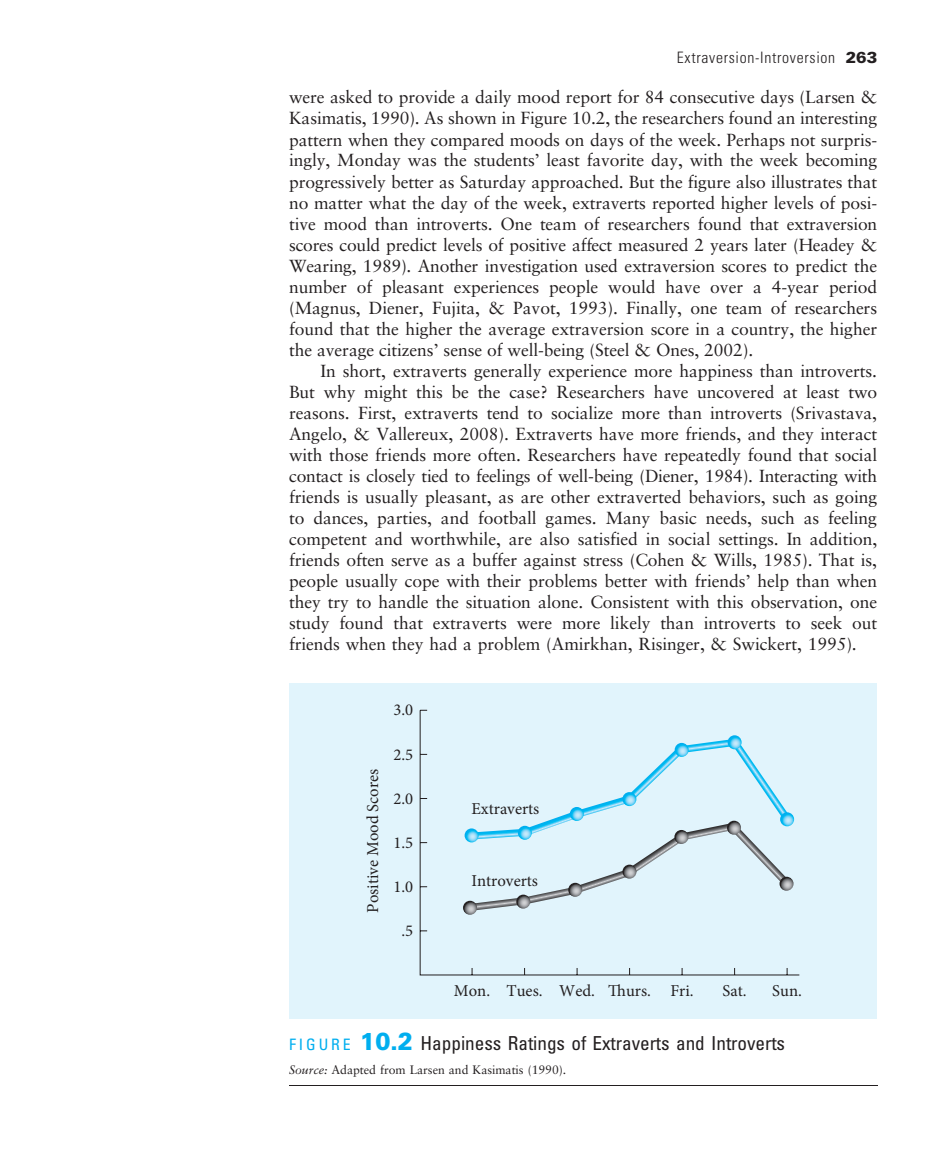
<style>
.page{position:relative;width:930px;height:1166px;background:#fff}
.page>*{position:absolute;margin:0;border:0;box-sizing:border-box;transform-origin:0 0}
.t1{font:19.25px "Adv O Tb 4959 fff";color:#231f20}
.t2{font:17.5px "Adv O Tbc 475 f 09";color:#231f20}
.t3{font:16.62px "Minion Pro";color:#231f20}
.t4{font:15.75px "Adv OT8 b 7 a 9 ecc";letter-spacing:.05em;color:#231f20}
.t5{font:12.25px "Adv O Tbc 475 f 09";color:#231f20}
.s1{font-family:"Adv OT3 c 11 b 8 f 9.B"}
.s2{font-style:inherit}
.s3{font-size:15.75px;color:#00aeef}
.s4{font-family:"Adv OT3 c 11 b 8 f 9.B";font-size:24.5px;color:#00aeef}
.s5{font-family:"Adv OT638 a 931 c.I"}
</style>
<div class="page">
<hr style="left:289px;top:1085px;width:588px;height:1px;background:#231f20">
<div style="left:289px;top:683px;width:588px;height:335px;background:#e1f4fc"></div>
<svg style="left:419px;top:709px;width:381px;height:266px"></svg>
<svg style="left:470px;top:739px;width:320px;height:171px"></svg>
<svg style="left:675px;top:743px;width:14px;height:14px"></svg>
<svg style="left:622px;top:792px;width:14px;height:14px"></svg>
<svg style="left:728px;top:735px;width:14px;height:14px"></svg>
<svg style="left:674px;top:830px;width:14px;height:14px"></svg>
<svg style="left:622px;top:864px;width:14px;height:14px"></svg>
<svg style="left:570px;top:807px;width:14px;height:14px"></svg>
<svg style="left:568px;top:882px;width:14px;height:14px"></svg>
<svg style="left:518px;top:825px;width:14px;height:14px"></svg>
<svg style="left:516px;top:894px;width:14px;height:14px"></svg>
<svg style="left:465px;top:828px;width:14px;height:14px"></svg>
<svg style="left:463px;top:900px;width:14px;height:14px"></svg>
<svg style="left:727px;top:820px;width:14px;height:14px"></svg>
<svg style="left:780px;top:812px;width:14px;height:14px"></svg>
<svg style="left:779px;top:876px;width:14px;height:14px"></svg>
<p class="t4" style="left:677px;top:48px;width:202px">Extraversion-Introversion <span class="s1">263</span></p>
<p class="t2" style="left:289px;top:90px;width:589px">were asked to provide a daily mood report for 84 consecutive days (Larsen &amp;</p>
<p class="t2" style="left:289px;top:111px;width:590px">Kasimatis, 1990). As shown in Figure 10.2, the researchers found an interesting</p>
<p class="t2" style="left:289px;top:132px;width:590px">pattern when they compared moods on days of the week. Perhaps not surpris-</p>
<p class="t2" style="left:289px;top:153px;width:590px">ingly, Monday was the students<span class="s2">’</span> least favorite day, with the week becoming</p>
<p class="t2" style="left:289px;top:174px;width:590px">progressively better as Saturday approached. But the figure also illustrates that</p>
<p class="t2" style="left:289px;top:195px;width:590px">no matter what the day of the week, extraverts reported higher levels of posi-</p>
<p class="t2" style="left:289px;top:216px;width:589px">tive mood than introverts. One team of researchers found that extraversion</p>
<p class="t2" style="left:289px;top:237px;width:590px">scores could predict levels of positive affect measured 2 years later (Headey &amp;</p>
<p class="t2" style="left:289px;top:258px;width:590px">Wearing, 1989). Another investigation used extraversion scores to predict the</p>
<p class="t2" style="left:289px;top:279px;width:590px">number of pleasant experiences people would have over a 4-year period</p>
<p class="t2" style="left:289px;top:300px;width:589px">(Magnus, Diener, Fujita, &amp; Pavot, 1993). Finally, one team of researchers</p>
<p class="t2" style="left:289px;top:321px;width:589px">found that the higher the average extraversion score in a country, the higher</p>
<p class="t2" style="left:289px;top:342px;width:466px">the average citizens<span class="s2">’</span> sense of well-being (Steel &amp; Ones, 2002).</p>
<p class="t2" style="left:321px;top:363px;width:558px">In short, extraverts generally experience more happiness than introverts.</p>
<p class="t2" style="left:289px;top:384px;width:590px">But why might this be the case? Researchers have uncovered at least two</p>
<p class="t2" style="left:289px;top:405px;width:589px">reasons. First, extraverts tend to socialize more than introverts (Srivastava,</p>
<p class="t2" style="left:289px;top:426px;width:589px">Angelo, &amp; Vallereux, 2008). Extraverts have more friends, and they interact</p>
<p class="t2" style="left:289px;top:447px;width:590px">with those friends more often. Researchers have repeatedly found that social</p>
<p class="t2" style="left:289px;top:468px;width:590px">contact is closely tied to feelings of well-being (Diener, 1984). Interacting with</p>
<p class="t2" style="left:289px;top:489px;width:590px">friends is usually pleasant, as are other extraverted behaviors, such as going</p>
<p class="t2" style="left:289px;top:510px;width:589px">to dances, parties, and football games. Many basic needs, such as feeling</p>
<p class="t2" style="left:289px;top:531px;width:589px">competent and worthwhile, are also satisfied in social settings. In addition,</p>
<p class="t2" style="left:289px;top:552px;width:589px">friends often serve as a buffer against stress (Cohen &amp; Wills, 1985). That is,</p>
<p class="t2" style="left:289px;top:573px;width:590px">people usually cope with their problems better with friends<span class="s2">’</span> help than when</p>
<p class="t2" style="left:289px;top:594px;width:590px">they try to handle the situation alone. Consistent with this observation, one</p>
<p class="t2" style="left:289px;top:615px;width:589px">study found that extraverts were more likely than introverts to seek out</p>
<p class="t2" style="left:289px;top:636px;width:569px">friends when they had a problem (Amirkhan, Risinger, &amp; Swickert, 1995).</p>
<p class="t3" style="left:393px;top:700px;width:21px">3.0</p>
<p class="t3" style="left:363px;top:912px;width:145px;rotate:-90deg">Positive Mood Scores</p>
<p class="t3" style="left:393px;top:744px;width:21px">2.5</p>
<p class="t3" style="left:393px;top:788px;width:21px">2.0</p>
<p class="t3" style="left:393px;top:832px;width:21px">1.5</p>
<p class="t3" style="left:393px;top:876px;width:21px">1.0</p>
<p class="t3" style="left:401px;top:920px;width:13px">.5</p>
<p class="t3" style="left:471px;top:798px;width:69px">Extraverts</p>
<p class="t3" style="left:471px;top:870px;width:68px">Introverts</p>
<p class="t3" style="left:454px;top:980px;width:241px">Mon. Tues. Wed. Thurs. Fri.</p>
<p class="t3" style="left:722px;top:980px;width:26px">Sat.</p>
<p class="t3" style="left:772px;top:980px;width:31px">Sun.</p>
<p class="t1" style="left:289px;top:1035px;width:497px"><span class="s3">F I G U R E</span> <span class="s4">10.2</span> Happiness Ratings of Extraverts and Introverts</p>
<p class="t5" style="left:289px;top:1064px;width:278px"><span class="s5">Source:</span> Adapted from Larsen and Kasimatis (1990).</p>
</div>
